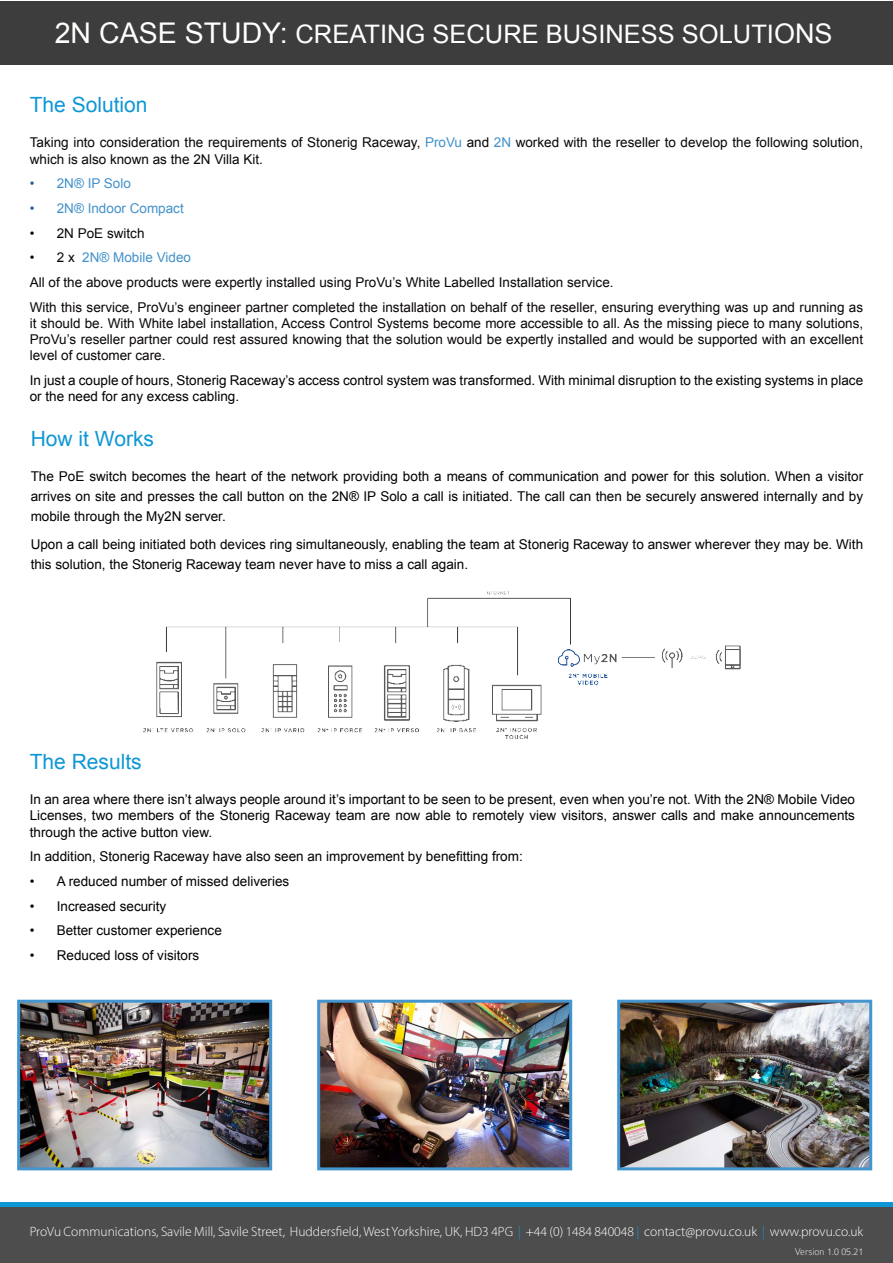
<style>
.page{position:relative;width:893px;height:1263px;background:#fff}
.page>*{position:absolute;margin:0;border:0;box-sizing:border-box;transform-origin:0 0}
.t1{font:25.5px "Arial";color:#fffffd}
.t2{font:21px "Arial";color:#0e97d5}
.t3{font:13.5px/16.2px "Arial";color:#000}
.t4{font:13.5px/16.2px "Arial";color:#0a0608}
.t5{font:300 13.5px "Myriad Pro";color:#fff}
.t6{font:13.5px "Arial";color:#4291ca}
.t7{font:100 10.5px "Colaborate";color:#fff}
.s1{font-size:28.5px}
.s2{font-size:27px}
.s3{color:#4291ca}
.s4{color:#275b9b}
.s5{color:#0e97d5}
</style>
<div class="page">
<div style="left:0;top:1207px;width:893px;height:56px;background:#4d4d4d"></div>
<hr style="left:0;top:1203px;width:893px;height:4px;background:#0e97d5">
<div style="left:0;top:1px;width:893px;height:64px;background:#3d3d3d"></div>
<img style="left:21px;top:1004px;width:247px;height:162px">
<div style="left:17px;top:1000px;width:255px;height:170px;border:3px solid #4495d0"></div>
<img style="left:321px;top:1004px;width:247px;height:162px">
<div style="left:317px;top:1000px;width:255px;height:170px;border:3px solid #4495d0"></div>
<img style="left:621px;top:1004px;width:247px;height:162px">
<div style="left:617px;top:1000px;width:255px;height:170px;border:3px solid #4495d0"></div>
<img style="left:143px;top:592px;width:598px;height:146px">
<h1 class="t1" style="left:55px;top:17px;width:779px"><span class="s1">2N CASE STUDY:</span> CREATING SECURE BUSINESS SOLUTI<span class="s2">ONS</span></h1>
<h2 class="t2" style="left:30px;top:91px;width:119px">The Solution</h2>
<p class="t4" style="left:30px;top:135px;width:835px">Taking into consideration the requirements of Stonerig Raceway, <span class="s3">ProVu</span> and <span class="s3">2N</span> worked with the reseller to develop the following solution, which is also known as the 2N Villa Kit.</p>
<p class="t6" style="left:30px;top:175px;width:103px"><span class="s4">•</span> 2N® IP Solo</p>
<p class="t6" style="left:30px;top:199px;width:155px"><span class="s4">•</span> 2N® Indoor Compact</p>
<p class="t4" style="left:30px;top:225px;width:116px">• 2N PoE switch</p>
<p class="t4" style="left:30px;top:245px;width:835px;line-height:24.8px">• 2 x <span class="s3">2N® Mobile Video<br></span>All of the above products were expertly installed using ProVu’s White Labelled Installation service.<br>With this service, ProVu’s engineer partner completed the installation on behalf of the reseller, ensuring everything was up and running as</p>
<p class="t4" style="left:30px;top:315px;width:835px;text-align:justify">it should be. With White label installation, Access Control Systems become more accessible to all. As the missing piece to many solutions, ProVu’s reseller partner could rest assured knowing that the solution would be expertly installed and would be supported with an excellent level of customer care.</p>
<p class="t3" style="left:30px;top:372px;width:835px">In just a couple of hours, Stonerig Raceway’s access control system was transformed. With minimal disruption to the existing systems in place or the need for any excess cabling.</p>
<h2 class="t2" style="left:31px;top:425px;width:125px">How it Works</h2>
<p class="t3" style="left:31px;top:467px;width:834px;line-height:19.8px;text-align:justify">The PoE switch becomes the heart of the network providing both a means of communication and power for this solution. When a visitor arrives on site and presses the call button on the 2N® IP Solo a call is initiated. The call can then be securely answered internally and by mobile through the My2N server.</p>
<p class="t3" style="left:31px;top:535px;width:834px;line-height:19.8px">Upon a call being initiated both devices ring simultaneously, enabling the team at Stonerig Raceway to answer wherever they may be. With this solution, the Stonerig Raceway team never have to miss a call again.</p>
<h2 class="t2" style="left:30px;top:747px;width:114px">The Results</h2>
<p class="t3" style="left:30px;top:791px;width:827px;text-align:justify">In an area where there isn’t always people around it’s important to be seen to be present, even when you’re not. With the 2N® Mobile Video Licenses, two members of the Stonerig Raceway team are now able to remotely view visitors, answer calls and make announcements through the active button view.</p>
<p class="t3" style="left:30px;top:849px;width:494px">In addition, Stonerig Raceway have also seen an improvement by benefitting from:</p>
<p class="t3" style="left:30px;top:873px;width:261px">• A reduced number of missed deliveries</p>
<p class="t3" style="left:30px;top:898px;width:138px">• Increased security</p>
<p class="t3" style="left:30px;top:923px;width:194px">• Better customer experience</p>
<p class="t3" style="left:30px;top:947px;width:171px">• Reduced loss of visitors</p>
<p class="t5" style="left:30px;top:1223px;width:835px">ProVu Communications, Savile Mill, Savile Street, Huddersfield, West Yorkshire, UK, HD3 4PG <span class="s5">|</span> +44 (0) 1484 840048 <span class="s5">|</span> contact@provu.co.uk <span class="s5">|</span> www.provu.co.uk</p>
<p class="t7" style="left:795px;top:1246px;width:70px">Version 1.0 05.21</p>
</div>
